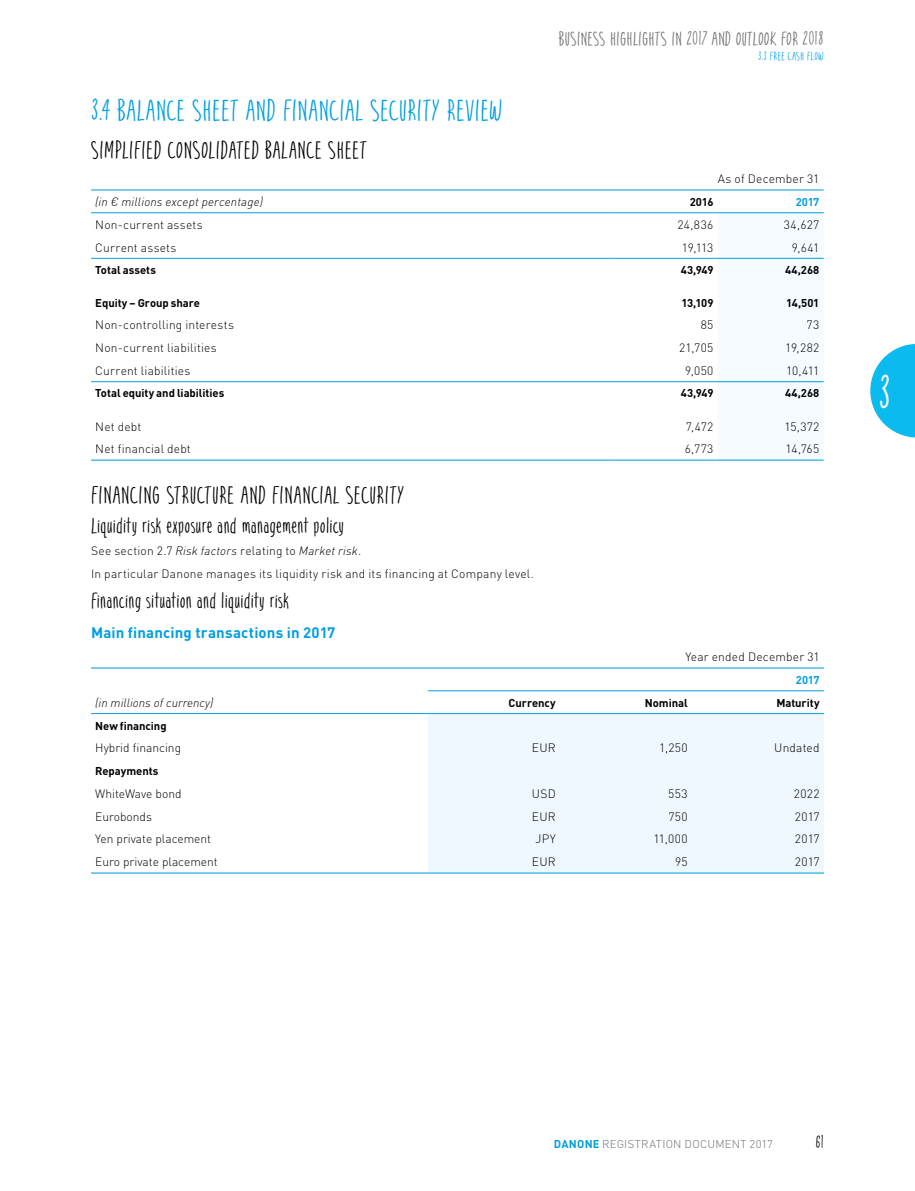
<style>
.page{position:relative;width:915px;height:1191px;background:#fff}
.page>*{position:absolute;margin:0;border:0;box-sizing:border-box;transform-origin:0 0}
.t1{font:48px "Soft Rocks";color:#fff}
.TIT_03{font:30px "Soft Rocks";letter-spacing:.005em;color:#009fe3}
.TIT_03-2{font:24.75px "Soft Rocks";letter-spacing:.015em;color:#000}
.TIT_04{font:22.5px "Soft Rocks";color:#000}
.t2{font:19.5px "Soft Rocks";color:#706f6f}
.t3{font:18px "Soft Rocks";color:#000}
.TIT_05{font:700 15px "DINOT";letter-spacing:.01em;color:#009fe3}
._00_COURANT_TXT{font:300 12px "DINOT";letter-spacing:.01em;color:#000}
.TAB_02_LIGHT_Droit{font:300 12px "DINOT";letter-spacing:.02em;color:#000}
.TAB_02_LIGHT_Gauche{font:300 12px "DINOT";letter-spacing:.015em;color:#000}
.TAB_02_LIGHT_Gauche-2{font:italic 300 12px "DINOT";letter-spacing:.005em;color:#000}
.t4{font:12px "Soft Rocks";color:#009fe3}
.TAB_01_BOLD_Gauche{font:700 11.25px "DINOT";letter-spacing:-.005em;color:#000}
.TAB_01_BOLD_Droit{font:700 11.25px "DINOT";letter-spacing:-.005em;color:#000}
.t5{font:300 11.25px "DINOT";letter-spacing:.02em;color:#706f6f}
.TAB_01_BOLD_Droit_B{font:700 11.25px "DINOT";letter-spacing:-.02em;color:#009fe3}
.s1{font-style:italic}
.s2{font-weight:700;color:#009fe3}
</style>
<div class="page">
<svg style="left:870px;top:344px;width:44px;height:93px"></svg>
<svg style="left:91px;top:190px;width:732px;height:193px"></svg>
<div style="left:717px;top:213px;width:106px;height:170px;background:#f5fbfe"></div>
<hr style="left:91px;top:189px;width:520px;height:1px;background:#009fe3">
<hr style="left:611px;top:189px;width:106px;height:1px;background:#009fe3">
<hr style="left:717px;top:189px;width:106px;height:1px;background:#009fe3">
<hr style="left:91px;top:212px;width:520px;height:1px;background:#009fe3">
<hr style="left:611px;top:212px;width:106px;height:1px;background:#009fe3">
<hr style="left:717px;top:212px;width:106px;height:1px;background:#009fe3">
<hr style="left:91px;top:258px;width:520px;height:1px;background:#009fe3">
<hr style="left:611px;top:258px;width:106px;height:1px;background:#009fe3">
<hr style="left:717px;top:258px;width:106px;height:1px;background:#009fe3">
<hr style="left:91px;top:381px;width:520px;height:1px;background:#009fe3">
<hr style="left:611px;top:381px;width:106px;height:1px;background:#009fe3">
<hr style="left:717px;top:381px;width:106px;height:1px;background:#009fe3">
<hr style="left:91px;top:459px;width:520px;height:1px;background:#009fe3">
<hr style="left:611px;top:459px;width:106px;height:1px;background:#009fe3">
<hr style="left:717px;top:459px;width:106px;height:1px;background:#009fe3">
<svg style="left:91px;top:668px;width:732px;height:47px"></svg>
<div style="left:428px;top:714px;width:395px;height:158px;background:#eef8fe"></div>
<hr style="left:91px;top:667px;width:337px;height:1px;background:#009fe3">
<hr style="left:428px;top:667px;width:132px;height:1px;background:#009fe3">
<hr style="left:560px;top:667px;width:131px;height:1px;background:#009fe3">
<hr style="left:691px;top:667px;width:132px;height:1px;background:#009fe3">
<hr style="left:91px;top:713px;width:337px;height:1px;background:#009fe3">
<hr style="left:428px;top:690px;width:132px;height:1px;background:#009fe3">
<hr style="left:560px;top:690px;width:131px;height:1px;background:#009fe3">
<hr style="left:691px;top:690px;width:132px;height:1px;background:#009fe3">
<hr style="left:428px;top:713px;width:132px;height:1px;background:#009fe3">
<hr style="left:560px;top:713px;width:131px;height:1px;background:#009fe3">
<hr style="left:691px;top:713px;width:132px;height:1px;background:#009fe3">
<hr style="left:91px;top:872px;width:337px;height:1px;background:#009fe3">
<hr style="left:428px;top:872px;width:132px;height:1px;background:#009fe3">
<hr style="left:560px;top:872px;width:131px;height:1px;background:#009fe3">
<hr style="left:691px;top:872px;width:132px;height:1px;background:#009fe3">
<p class="TIT_03" style="left:91px;top:91px;width:413px">3.4 BALANCE SHEET AND FINANCIAL SECURITY REVIEW</p>
<p class="TIT_03-2" style="left:91px;top:134px;width:277px">SIMPLIFIED CONSOLIDATED BALANCE SHEET</p>
<h3 class="t2" style="left:559px;top:26px;width:12px">Business</h3>
<h3 class="t2" style="left:609px;top:26px;width:7px">highlights</h3>
<h3 class="t2" style="left:671px;top:26px;width:71px">in 2017 and outlook</h3>
<h3 class="t2" style="left:780px;top:26px;width:44px">for 2018</h3>
<p class="t4" style="left:758px;top:48px;width:35px">3.3 Free cash</p>
<p class="t4" style="left:806px;top:48px;width:5px">flow</p>
<p class="TAB_02_LIGHT_Droit" style="left:717px;top:171px;width:103px">As of December 31</p>
<p class="TAB_02_LIGHT_Gauche-2" style="left:95px;top:194px;width:169px">(in € millions except percentage)</p>
<p class="TAB_01_BOLD_Droit" style="left:689px;top:194px;width:25px">2016</p>
<p class="TAB_01_BOLD_Droit_B" style="left:795px;top:194px;width:25px">2017</p>
<p class="TAB_02_LIGHT_Gauche" style="left:95px;top:217px;width:109px">Non-current assets</p>
<p class="TAB_02_LIGHT_Droit" style="left:677px;top:217px;width:37px">24,836</p>
<p class="TAB_02_LIGHT_Droit" style="left:783px;top:217px;width:37px">34,627</p>
<p class="TAB_02_LIGHT_Gauche" style="left:95px;top:240px;width:83px">Current assets</p>
<p class="TAB_02_LIGHT_Droit" style="left:681px;top:240px;width:33px">19,113</p>
<p class="TAB_02_LIGHT_Droit" style="left:791px;top:240px;width:29px">9,641</p>
<p class="TAB_01_BOLD_Gauche" style="left:95px;top:262px;width:62px">Total assets</p>
<p class="TAB_01_BOLD_Droit" style="left:680px;top:262px;width:34px">43,949</p>
<p class="TAB_01_BOLD_Droit" style="left:784px;top:262px;width:36px">44,268</p>
<p class="TAB_01_BOLD_Gauche" style="left:95px;top:295px;width:106px">Equity – Group share</p>
<p class="TAB_01_BOLD_Droit" style="left:681px;top:295px;width:33px">13,109</p>
<p class="TAB_01_BOLD_Droit" style="left:786px;top:295px;width:35px">14,501</p>
<p class="TAB_02_LIGHT_Gauche" style="left:95px;top:318px;width:140px">Non-controlling interests</p>
<p class="TAB_02_LIGHT_Droit" style="left:700px;top:318px;width:14px">85</p>
<p class="TAB_02_LIGHT_Droit" style="left:806px;top:318px;width:14px">73</p>
<p class="TAB_02_LIGHT_Gauche" style="left:95px;top:340px;width:123px">Non-current liabilities</p>
<p class="TAB_02_LIGHT_Droit" style="left:679px;top:340px;width:36px">21,705</p>
<p class="TAB_02_LIGHT_Droit" style="left:785px;top:340px;width:36px">19,282</p>
<p class="TAB_02_LIGHT_Gauche" style="left:95px;top:363px;width:97px">Current liabilities</p>
<p class="TAB_02_LIGHT_Droit" style="left:685px;top:363px;width:30px">9,050</p>
<p class="TAB_02_LIGHT_Droit" style="left:786px;top:363px;width:35px">10,411</p>
<p class="TAB_01_BOLD_Gauche" style="left:95px;top:386px;width:130px">Total equity and liabilities</p>
<p class="TAB_01_BOLD_Droit" style="left:680px;top:386px;width:34px">43,949</p>
<p class="TAB_01_BOLD_Droit" style="left:784px;top:386px;width:36px">44,268</p>
<p class="TAB_02_LIGHT_Gauche" style="left:95px;top:419px;width:48px">Net debt</p>
<p class="TAB_02_LIGHT_Droit" style="left:685px;top:419px;width:29px">7,472</p>
<p class="TAB_02_LIGHT_Droit" style="left:784px;top:419px;width:36px">15,372</p>
<p class="TAB_02_LIGHT_Gauche" style="left:95px;top:441px;width:97px">Net financial debt</p>
<p class="TAB_02_LIGHT_Droit" style="left:684px;top:441px;width:30px">6,773</p>
<p class="TAB_02_LIGHT_Droit" style="left:785px;top:441px;width:35px">14,765</p>
<p class="TIT_03-2" style="left:91px;top:479px;width:314px">FINANCING STRUCTURE AND FINANCIAL SECURITY</p>
<p class="TIT_04" style="left:91px;top:511px;width:254px">Liquidity risk exposure and management policy</p>
<p class="_00_COURANT_TXT" style="left:91px;top:543px;width:271px">See section 2.7 <span class="s1">Risk factors</span> relating to <span class="s1">Market risk</span>.</p>
<p class="_00_COURANT_TXT" style="left:91px;top:566px;width:444px">In particular Danone manages its liquidity risk and its financing at Company level.</p>
<p class="TIT_04" style="left:91px;top:586px;width:199px">Financing situation and liquidity risk</p>
<p class="TIT_05" style="left:91px;top:622px;width:246px">Main financing transactions in 2017</p>
<p class="TAB_02_LIGHT_Droit" style="left:685px;top:649px;width:136px">Year ended December 31</p>
<p class="TAB_01_BOLD_Droit_B" style="left:795px;top:672px;width:25px">2017</p>
<p class="TAB_02_LIGHT_Gauche-2" style="left:95px;top:695px;width:119px">(in millions of currency)</p>
<p class="TAB_01_BOLD_Droit" style="left:508px;top:695px;width:49px">Currency</p>
<p class="TAB_01_BOLD_Droit" style="left:644px;top:695px;width:44px">Nominal</p>
<p class="TAB_01_BOLD_Droit" style="left:776px;top:695px;width:45px">Maturity</p>
<p class="TAB_01_BOLD_Gauche" style="left:95px;top:718px;width:73px">New financing</p>
<p class="_00_COURANT_TXT" style="left:95px;top:740px;width:87px">Hybrid financing</p>
<p class="TAB_02_LIGHT_Droit" style="left:532px;top:740px;width:25px">EUR</p>
<p class="TAB_02_LIGHT_Droit" style="left:659px;top:740px;width:30px">1,250</p>
<p class="TAB_02_LIGHT_Droit" style="left:774px;top:740px;width:47px">Undated</p>
<p class="TAB_01_BOLD_Gauche" style="left:95px;top:763px;width:65px">Repayments</p>
<p class="_00_COURANT_TXT" style="left:95px;top:786px;width:88px">WhiteWave bond</p>
<p class="TAB_02_LIGHT_Droit" style="left:531px;top:786px;width:25px">USD</p>
<p class="TAB_02_LIGHT_Droit" style="left:668px;top:786px;width:21px">553</p>
<p class="TAB_02_LIGHT_Droit" style="left:793px;top:786px;width:27px">2022</p>
<p class="_00_COURANT_TXT" style="left:95px;top:809px;width:58px">Eurobonds</p>
<p class="TAB_02_LIGHT_Droit" style="left:532px;top:809px;width:25px">EUR</p>
<p class="TAB_02_LIGHT_Droit" style="left:668px;top:809px;width:21px">750</p>
<p class="TAB_02_LIGHT_Droit" style="left:794px;top:809px;width:26px">2017</p>
<p class="_00_COURANT_TXT" style="left:95px;top:831px;width:117px">Yen private placement</p>
<p class="TAB_02_LIGHT_Droit" style="left:535px;top:831px;width:22px">JPY</p>
<p class="TAB_02_LIGHT_Droit" style="left:653px;top:831px;width:36px">11,000</p>
<p class="TAB_02_LIGHT_Droit" style="left:794px;top:831px;width:26px">2017</p>
<p class="_00_COURANT_TXT" style="left:95px;top:854px;width:124px">Euro private placement</p>
<p class="TAB_02_LIGHT_Droit" style="left:532px;top:854px;width:25px">EUR</p>
<p class="TAB_02_LIGHT_Droit" style="left:675px;top:854px;width:14px">95</p>
<p class="TAB_02_LIGHT_Droit" style="left:794px;top:854px;width:26px">2017</p>
<h1 class="t1" style="left:878px;top:363px;width:14px">3</h1>
<p class="t5" style="left:553px;top:1137px;width:220px"><span class="s2">DANONE</span> REGISTRATION DOCUMENT 2017</p>
<h3 class="t3" style="left:815px;top:1130px;width:9px">61</h3>
</div>
